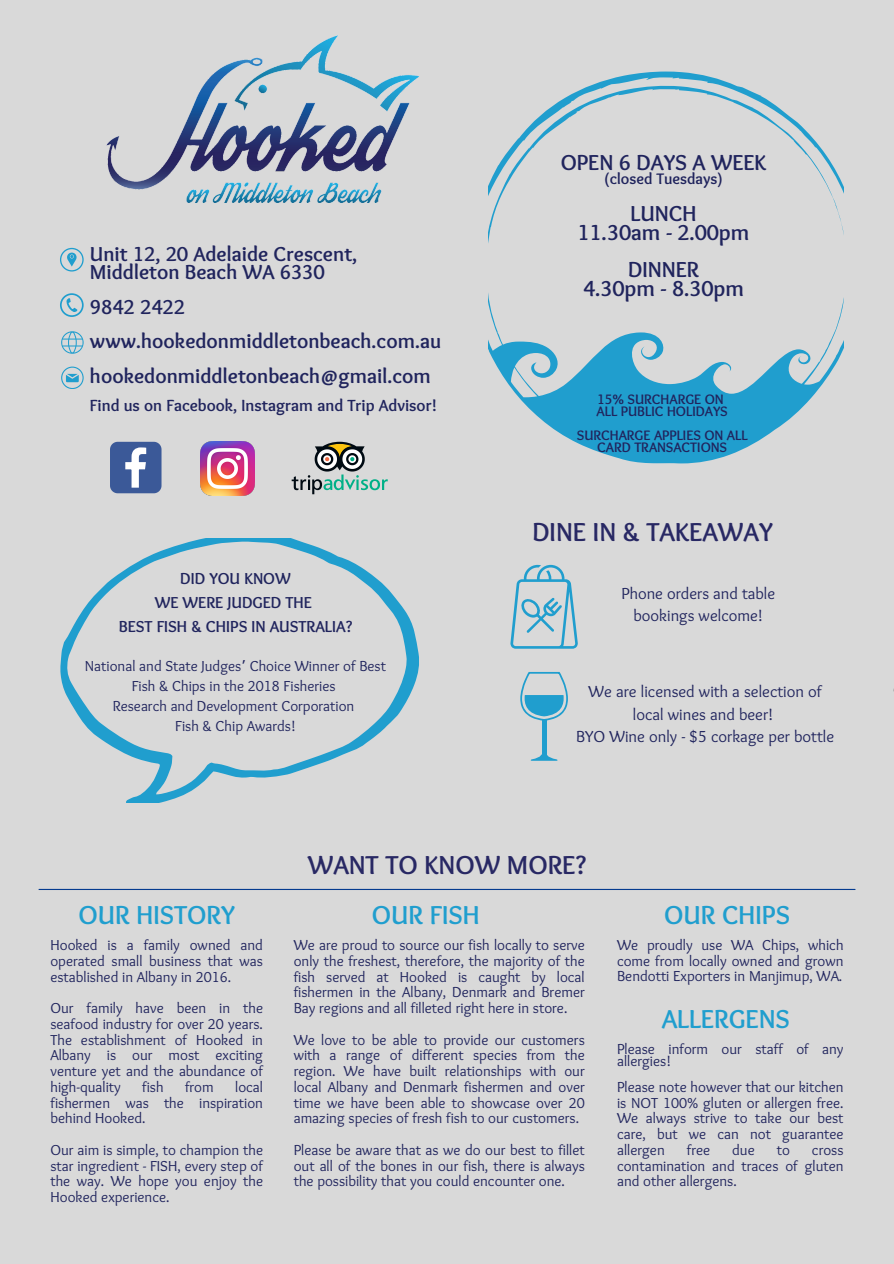
<style>
.page{position:relative;width:894px;height:1264px;background:#fff}
.page>*{position:absolute;margin:0;border:0;box-sizing:border-box;transform-origin:0 0}
.t1{font:700 27px "Sukar";color:#209ece}
.t2{font:700 27px "Sukar";color:#282864}
.t3{font:700 22.5px "Sukar";color:#20245d}
.t4{font:700 21px "Sukar";color:#20245d}
.t5{font:700 16.8px "Sukar";color:#20245d}
.t6{font:16.5px/22.5px "Sukar";color:#20245d;text-align:center}
.t7{font:700 16.5px "Sukar";color:#20245d}
.t8{font:700 15.9px "Sukar";color:#20245d}
.t9{font:15px/15.8px "Sukar";color:#20245d;text-align:justify}
.t10{font:700 14.25px "Sukar";color:#20245d}
.s1{font-family:"Noto Sans Gurmukhi"}
</style>
<div class="page">
<div style="left:0;top:0;width:893px;height:1263px;background:#d9d9d9"></div>
<img style="left:107px;top:36px;width:312px;height:166px">
<svg style="left:110px;top:442px;width:51px;height:51px;background:#5d75a9"></svg>
<img style="left:200px;top:442px;width:54px;height:53px">
<svg style="left:291px;top:442px;width:96px;height:52px"></svg>
<svg style="left:60px;top:293px;width:24px;height:24px"></svg>
<svg style="left:61px;top:366px;width:22px;height:22px"></svg>
<svg style="left:61px;top:331px;width:22px;height:22px"></svg>
<svg style="left:60px;top:248px;width:24px;height:23px"></svg>
<svg style="left:893px;top:564px;width:1px;height:134px"></svg>
<svg style="left:60px;top:538px;width:359px;height:264px"></svg>
<hr style="left:39px;top:888px;width:815px;height:2px;background:#053b8f">
<svg style="left:488px;top:72px;width:354px;height:391px"></svg>
<svg style="left:510px;top:565px;width:67px;height:83px"></svg>
<svg style="left:520px;top:672px;width:47px;height:48px"></svg>
<div style="left:541px;top:720px;width:5px;height:36px;background:#209ece"></div>
<svg style="left:531px;top:751px;width:27px;height:9px"></svg>
<p class="t4" style="left:90px;top:242px;width:269px">Unit 12, 20 Adelaide Crescent,</p>
<p class="t4" style="left:90px;top:260px;width:236px">Middleton Beach WA 6330</p>
<p class="t4" style="left:90px;top:295px;width:97px">9842 2422</p>
<p class="t4" style="left:90px;top:329px;width:353px">www.hookedonmiddletonbeach.com.au</p>
<p class="t4" style="left:90px;top:364px;width:342px">hookedonmiddletonbeach@gmail.com</p>
<p class="t5" style="left:90px;top:396px;width:348px">Find us on Facebook, Instagram and Trip Advisor!</p>
<p class="t7" style="left:180px;top:569px;width:112px">DID YOU KNOW</p>
<p class="t7" style="left:155px;top:593px;width:159px">WE WERE JUDGED THE</p>
<p class="t7" style="left:119px;top:617px;width:235px">BEST FISH &amp; CHIPS IN AUSTRALIA?</p>
<p class="t9" style="left:85px;top:657px;width:302px;line-height:20px;text-align:center">National and State Judges<span class="s1">’</span> Choice Winner of Best<br>Fish &amp; Chips in the 2018 Fisheries</p>
<p class="t9" style="left:113px;top:699px;width:243px">Research and Development Corporation</p>
<p class="t9" style="left:175px;top:719px;width:122px">Fish &amp; Chip Awards!</p>
<p class="t3" style="left:560px;top:150px;width:207px">OPEN 6 DAYS A WEEK</p>
<p class="t8" style="left:604px;top:170px;width:120px">(closed Tuesdays)</p>
<p class="t3" style="left:630px;top:200px;width:68px">LUNCH</p>
<p class="t3" style="left:577px;top:219px;width:173px">11.30am - 2.00pm</p>
<p class="t3" style="left:628px;top:257px;width:72px">DINNER</p>
<p class="t3" style="left:583px;top:276px;width:162px">4.30pm - 8.30pm</p>
<p class="t10" style="left:597px;top:391px;width:128px">15% SURCHARGE ON</p>
<p class="t10" style="left:596px;top:403px;width:133px">ALL PUBLIC HOLIDAYS</p>
<p class="t10" style="left:576px;top:427px;width:172px">SURCHARGE APPLIES ON ALL</p>
<p class="t10" style="left:597px;top:439px;width:131px">CARD TRANSACTIONS</p>
<p class="t2" style="left:532px;top:517px;width:242px">DINE IN &amp; TAKEAWAY</p>
<p class="t6" style="left:621px;top:583px;width:155px">Phone orders and table bookings welcome!</p>
<p class="t6" style="left:588px;top:681px;width:235px">We are licensed with a selection of local wines and beer!</p>
<p class="t6" style="left:576px;top:726px;width:259px">BYO Wine only - $5 corkage per bottle</p>
<p class="t1" style="left:78px;top:899px;width:158px">OUR HISTORY</p>
<p class="t9" style="left:50px;top:938px;width:214px">Hooked is a family owned and operated small business that was established in Albany in 2016.</p>
<p class="t9" style="left:50px;top:1001px;width:214px">Our family have been in the seafood industry for over 20 years.<br>The establishment of Hooked in Albany is our most exciting venture yet and the abundance of high-quality</p>
<p class="t9" style="left:50px;top:1080px;width:214px;text-indent:185px">local fishermen was the inspiration behind Hooked.</p>
<p class="t9" style="left:50px;top:1143px;width:214px">Our aim is simple, to champion the star ingredient - FISH, every step of the way. We hope you enjoy the Hooked experience.</p>
<p class="t9" style="left:142px;top:1080px;width:23px">fish</p>
<p class="t9" style="left:185px;top:1080px;width:30px">from</p>
<p class="t2" style="left:308px;top:849px;width:280px">WANT TO KNOW MORE?</p>
<p class="t1" style="left:372px;top:899px;width:109px">OUR FISH</p>
<p class="t9" style="left:293px;top:938px;width:292px">We are proud to source our fish locally to serve only the freshest, therefore, the majority of the fish served at Hooked is caught by local fishermen in the Albany, Denmark and Bremer Bay regions and all filleted right here in store.</p>
<p class="t9" style="left:293px;top:1032px;width:292px">We love to be able to provide our customers with a range of different species from the region. We have built relationships with our local Albany and Denmark fishermen and over time we have been able to showcase over 20 amazing species of fresh fish to our customers.</p>
<p class="t9" style="left:293px;top:1143px;width:292px">Please be aware that as we do our best to fillet out all of the bones in our fish, there is always the possibility that you could encounter one.</p>
<p class="t1" style="left:664px;top:899px;width:127px">OUR CHIPS</p>
<p class="t9" style="left:617px;top:938px;width:228px">We proudly use WA Chips, which come from locally owned and grown Bendotti Exporters in Manjimup, WA.</p>
<p class="t1" style="left:661px;top:1003px;width:129px">ALLERGENS</p>
<p class="t9" style="left:617px;top:1043px;width:228px;line-height:12.3px">Please inform our staff of any allergies!</p>
<p class="t9" style="left:617px;top:1080px;width:228px">Please note however that our kitchen is NOT 100% gluten or allergen free.<br>We always strive to take our best care, but we can not guarantee allergen</p>
<p class="t9" style="left:686px;top:1143px;width:25px">free</p>
<p class="t9" style="left:732px;top:1143px;width:24px">due</p>
<p class="t9" style="left:776px;top:1143px;width:15px">to</p>
<p class="t9" style="left:617px;top:1143px;width:228px;text-indent:195px">cross contamination and traces of gluten and other allergens.</p>
</div>
